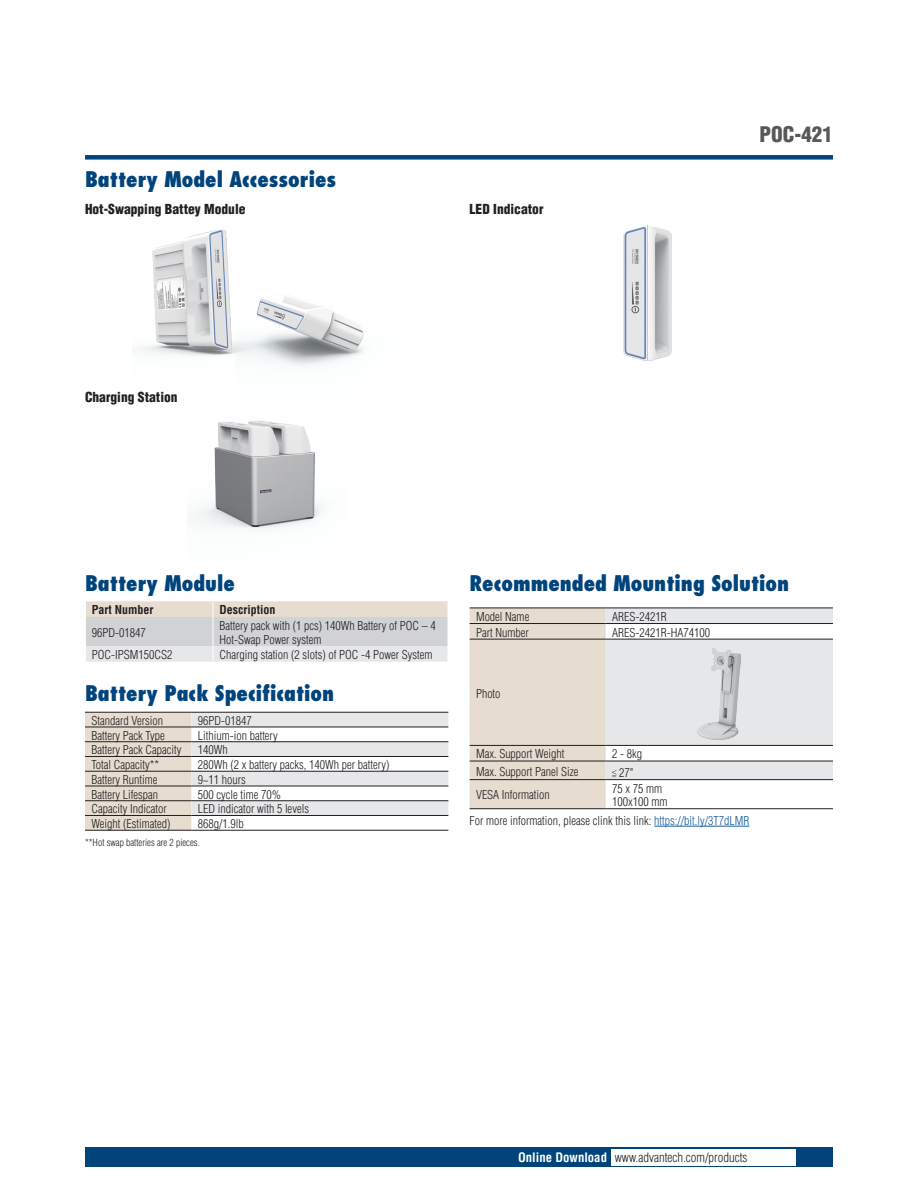
<style>
.page{position:relative;width:918px;height:1188px;background:#fff}
.page>*{position:absolute;margin:0;border:0;box-sizing:border-box;transform-origin:0 0}
.t1{font:800 condensed 21px "Futura";color:#00447b}
.t2{font:900 condensed 21px "Helvetica";color:#57585a}
.t3{font:900 condensed 13.5px "Helvetica";color:#231f20}
.t4{font:300 condensed 12.75px "Helvetica";color:#231f20}
.t5{font:300 condensed 12px/13.5px "Helvetica";color:#231f20}
.t6{font:700 condensed 12px "Helvetica";color:#231f20}
.t7{font:300 condensed 9.75px "Helvetica";color:#231f20}
.s1{color:#175d9e}
.s2{font-weight:700;color:#fff}
</style>
<div class="page">
<div style="left:85px;top:155px;width:748px;height:5px;background:#00447b"></div>
<div style="left:85px;top:1147px;width:748px;height:20px;background:#00447b"></div>
<div style="left:611px;top:1149px;width:184px;height:16px;background:#fff"></div>
<img style="left:139px;top:229px;width:97px;height:127px">
<img style="left:236px;top:296px;width:128px;height:70px">
<hr style="left:654px;top:826px;width:95px;height:1px;background:#175d9e">
<svg style="left:470px;top:608px;width:363px;height:201px"></svg>
<svg style="left:86px;top:601px;width:362px;height:61px;background:#dcdad8"></svg>
<svg style="left:85px;top:713px;width:363px;height:117px"></svg>
<hr style="left:85px;top:712px;width:106px;height:1px;background:#231f20">
<hr style="left:191px;top:712px;width:257px;height:1px;background:#231f20">
<hr style="left:85px;top:727px;width:106px;height:1px;background:#231f20">
<hr style="left:191px;top:727px;width:257px;height:1px;background:#231f20">
<hr style="left:85px;top:741px;width:106px;height:1px;background:#231f20">
<hr style="left:191px;top:741px;width:257px;height:1px;background:#231f20">
<hr style="left:85px;top:756px;width:106px;height:1px;background:#231f20">
<hr style="left:191px;top:756px;width:257px;height:1px;background:#231f20">
<hr style="left:85px;top:771px;width:106px;height:1px;background:#231f20">
<hr style="left:191px;top:771px;width:257px;height:1px;background:#231f20">
<hr style="left:85px;top:786px;width:106px;height:1px;background:#231f20">
<hr style="left:191px;top:786px;width:257px;height:1px;background:#231f20">
<hr style="left:85px;top:800px;width:106px;height:1px;background:#231f20">
<hr style="left:191px;top:800px;width:257px;height:1px;background:#231f20">
<hr style="left:85px;top:815px;width:106px;height:1px;background:#231f20">
<hr style="left:191px;top:815px;width:257px;height:1px;background:#231f20">
<hr style="left:85px;top:830px;width:106px;height:1px;background:#231f20">
<hr style="left:191px;top:830px;width:257px;height:1px;background:#231f20">
<img style="left:624px;top:226px;width:47px;height:135px">
<img style="left:195px;top:420px;width:127px;height:109px">
<h1 class="t1" style="left:85px;top:166px;width:253px">Battery Model Accessories</h1>
<p class="t3" style="left:85px;top:200px;width:162px">Hot-Swapping Battey Module</p>
<p class="t3" style="left:470px;top:200px;width:75px">LED Indicator</p>
<h1 class="t2" style="left:759px;top:121px;width:75px">POC-421</h1>
<p class="t3" style="left:85px;top:388px;width:94px">Charging Station</p>
<h1 class="t1" style="left:85px;top:570px;width:151px">Battery Module</h1>
<p class="t6" style="left:92px;top:603px;width:63px">Part Number</p>
<p class="t6" style="left:219px;top:603px;width:57px">Description</p>
<p class="t5" style="left:92px;top:626px;width:55px">96PD-01847</p>
<p class="t5" style="left:219px;top:619px;width:218px">Battery pack with (1 pcs) 140Wh Battery of POC – 4<br>Hot-Swap Power system</p>
<p class="t5" style="left:92px;top:648px;width:82px">POC-IPSM150CS2</p>
<p class="t5" style="left:219px;top:648px;width:215px">Charging station (2 slots) of POC -4 Power System</p>
<h1 class="t1" style="left:85px;top:680px;width:251px">Battery Pack Specification</h1>
<p class="t5" style="left:91px;top:714px;width:73px">Standard Version</p>
<p class="t5" style="left:198px;top:714px;width:55px">96PD-01847</p>
<p class="t5" style="left:91px;top:728px;width:75px">Battery Pack Type</p>
<p class="t5" style="left:198px;top:728px;width:82px">Lithium-ion battery</p>
<p class="t5" style="left:91px;top:743px;width:92px">Battery Pack Capacity</p>
<p class="t5" style="left:198px;top:743px;width:31px">140Wh</p>
<p class="t5" style="left:91px;top:758px;width:69px">Total Capacity**</p>
<p class="t5" style="left:198px;top:758px;width:193px">280Wh (2 x battery packs, 140Wh per battery)</p>
<p class="t5" style="left:91px;top:773px;width:68px">Battery Runtime</p>
<p class="t5" style="left:198px;top:773px;width:49px">9~11 hours</p>
<p class="t5" style="left:91px;top:787px;width:68px">Battery Lifespan</p>
<p class="t5" style="left:198px;top:787px;width:85px">500 cycle time 70%</p>
<p class="t5" style="left:91px;top:802px;width:77px">Capacity Indicator</p>
<p class="t5" style="left:198px;top:802px;width:113px">LED indicator with 5 levels</p>
<p class="t5" style="left:91px;top:817px;width:81px">Weight (Estimated)</p>
<p class="t5" style="left:198px;top:817px;width:47px">868g/1.9lb</p>
<p class="t7" style="left:85px;top:837px;width:116px">**Hot swap batteries are 2 pieces.</p>
<h1 class="t1" style="left:470px;top:570px;width:321px">Recommended Mounting Solution</h1>
<p class="t5" style="left:476px;top:610px;width:55px">Model Name</p>
<p class="t5" style="left:612px;top:610px;width:56px">ARES-2421R</p>
<p class="t5" style="left:476px;top:625px;width:54px">Part Number</p>
<p class="t5" style="left:612px;top:625px;width:99px">ARES-2421R-HA74100</p>
<p class="t5" style="left:476px;top:686px;width:26px">Photo</p>
<p class="t5" style="left:476px;top:747px;width:90px">Max. Support Weight</p>
<p class="t5" style="left:612px;top:747px;width:31px">2 - 8kg</p>
<p class="t5" style="left:476px;top:764px;width:104px">Max. Support Panel Size</p>
<p class="t5" style="left:619px;top:766px;width:16px">27"</p>
<p class="t5" style="left:476px;top:788px;width:75px">VESA Information</p>
<p class="t5" style="left:612px;top:782px;width:57px">75 x 75 mm<br>100x100 mm</p>
<p class="t5" style="left:470px;top:814px;width:281px">For more information, please clink this link: <span class="s1">https://bit.ly/3T7dLMR</span></p>
<p class="t4" style="left:518px;top:1149px;width:231px"><span class="s2">Online Download</span> www.advantech.com/products</p>
</div>
